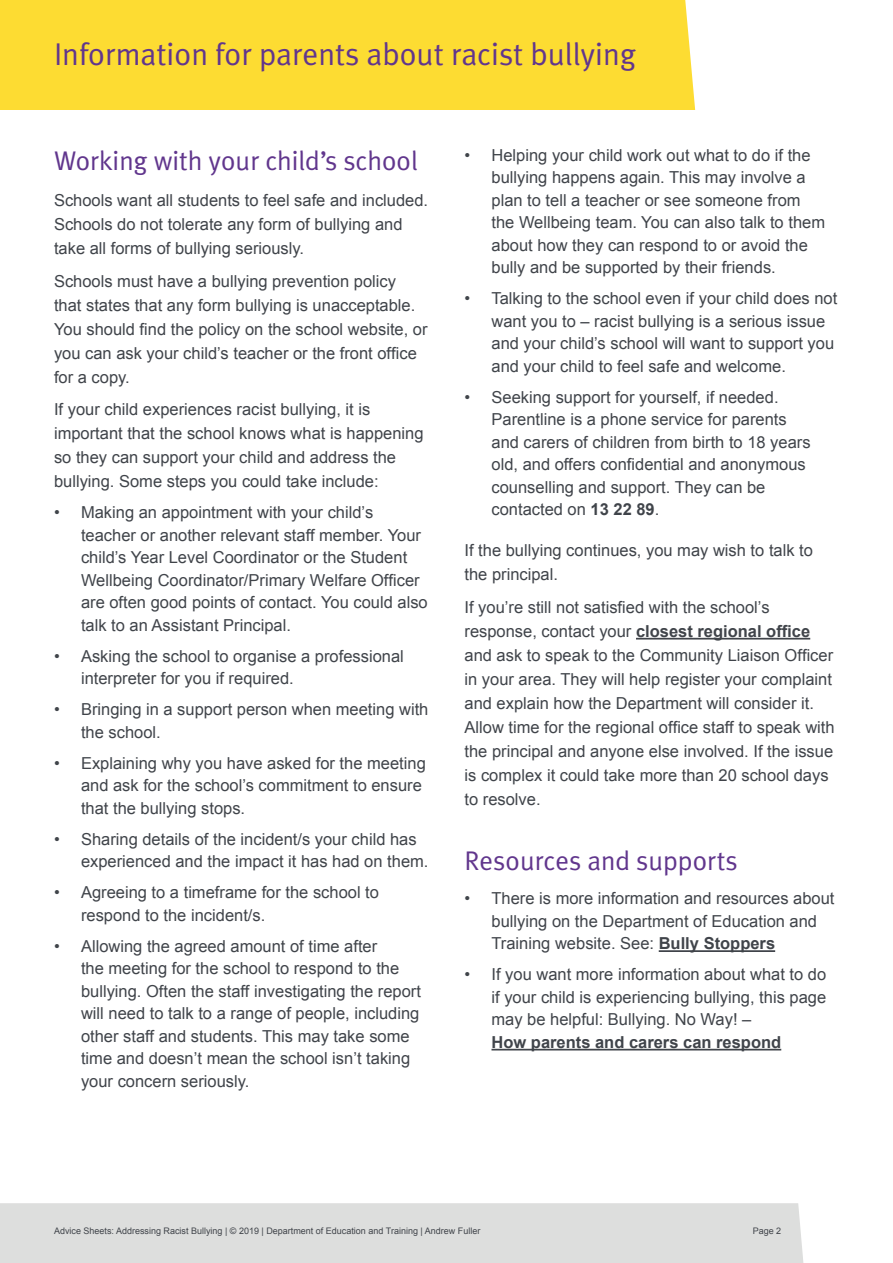
<style>
.page{position:relative;width:893px;height:1263px;background:#fff}
.page>*{position:absolute;margin:0;border:0;box-sizing:border-box;transform-origin:0 0}
.Heading1_continued{font:31.5px "Meta Plus Normal";color:#61368d}
.Heading02{font:27px "Meta Plus Normal";color:#61368d}
.body{font:16.5px/22.5px "Arial";color:#40444a}
.t1{font:9px "Arial";color:#40444a}
.s1{font-weight:700}
</style>
<div class="page">
<div style="left:0;top:1203px;width:804px;height:60px;background:#dddedd"></div>
<div style="left:0;top:0;width:838px;height:110px;background:#fddc32"></div>
<div style="left:685px;top:0;width:153px;height:110px;background:#fff"></div>
<hr style="left:636px;top:638px;width:174px;height:1px;background:#40444a">
<hr style="left:659px;top:950px;width:116px;height:2px;background:#40444a">
<hr style="left:491px;top:1049px;width:290px;height:1px;background:#40444a">
<p class="Heading1_continued" style="left:54px;top:36px;width:584px">Information for parents about racist bullying</p>
<p class="Heading02" style="left:54px;top:145px;width:365px">Working with your child’s school</p>
<p class="body" style="left:54px;top:189px;width:376px;line-height:24px">Schools want all students to feel safe and included.<br>Schools do not tolerate any form of bullying and take all forms of bullying seriously.</p>
<p class="body" style="left:54px;top:269px;width:375px;line-height:24px">Schools must have a bullying prevention policy that states that any form bullying is unacceptable.<br>You should find the policy on the school website, or you can ask your child’s teacher or the front office for a copy.</p>
<p class="body" style="left:54px;top:398px;width:371px;line-height:24px">If your child experiences racist bullying, it is important that the school knows what is happening so they can support your child and address the bullying. Some steps you could take include:</p>
<p class="body" style="left:81px;top:501px;width:348px;text-indent:-27px">• Making an appointment with your child’s teacher or another relevant staff member. Your child’s Year Level Coordinator or the Student Wellbeing Coordinator/Primary Welfare Officer are often good points of contact. You could also talk to an Assistant Principal.</p>
<p class="body" style="left:81px;top:645px;width:324px;text-indent:-27px">• Asking the school to organise a professional interpreter for you if required.</p>
<p class="body" style="left:81px;top:698px;width:349px;text-indent:-27px">• Bringing in a support person when meeting with the school.</p>
<p class="body" style="left:81px;top:752px;width:346px;text-indent:-27px">• Explaining why you have asked for the meeting and ask for the school’s commitment to ensure that the bullying stops.</p>
<p class="body" style="left:81px;top:828px;width:349px;text-indent:-27px">• Sharing details of the incident/s your child has experienced and the impact it has had on them.</p>
<p class="body" style="left:81px;top:881px;width:300px;text-indent:-27px">• Agreeing to a timeframe for the school to respond to the incident/s.</p>
<p class="body" style="left:81px;top:935px;width:341px;text-indent:-27px">• Allowing the agreed amount of time after<br>the meeting for the school to respond to the bullying. Often the staff investigating the report will need to talk to a range of people, including other staff and students. This may take some time and doesn’t mean the school isn’t taking your concern seriously.</p>
<p class="body" style="left:491px;top:144px;width:335px;text-indent:-27px">• Helping your child work out what to do if the bullying happens again. This may involve a plan to tell a teacher or see someone from the Wellbeing team. You can also talk to them about how they can respond to or avoid the bully and be supported by their friends.</p>
<p class="body" style="left:491px;top:287px;width:347px;text-indent:-27px">• Talking to the school even if your child does not want you to – racist bullying is a serious issue and your child’s school will want to support you and your child to feel safe and welcome.</p>
<p class="body" style="left:491px;top:386px;width:321px;text-indent:-27px">• Seeking support for yourself, if needed.<br>Parentline is a phone service for parents and carers of children from birth to 18 years old, and offers confidential and anonymous counselling and support. They can be contacted on <span class="s1">13 22 89</span>.</p>
<p class="body" style="left:464px;top:539px;width:350px;line-height:24px">If the bullying continues, you may wish to talk to the principal.</p>
<p class="body" style="left:464px;top:595px;width:372px;line-height:24px">If you’re still not satisfied with the school’s response, contact your <span class="s1">closest regional office </span>and ask to speak to the Community Liaison Officer in your area. They will help register your complaint and explain how the Department will consider it.<br>Allow time for the regional office staff to speak with the principal and anyone else involved. If the issue is complex it could take more than 20 school days to resolve.</p>
<p class="Heading02" style="left:464px;top:845px;width:275px">Resources and supports</p>
<p class="body" style="left:491px;top:887px;width:344px;text-indent:-27px">• There is more information and resources about bullying on the Department of Education and<br>Training website. See: <span class="s1">Bully Stoppers</span></p>
<p class="body" style="left:491px;top:963px;width:336px;text-indent:-27px">• If you want more information about what to do if your child is experiencing bullying, this page may be helpful: Bullying. No Way! –<br><span class="s1">How parents and carers can respond</span></p>
<p class="t1" style="left:54px;top:1224px;width:428px">Advice Sheets: Addressing Racist Bullying | © 2019 | Department of Education and Training | Andrew Fuller</p>
<p class="t1" style="left:753px;top:1224px;width:30px">Page 2</p>
</div>
